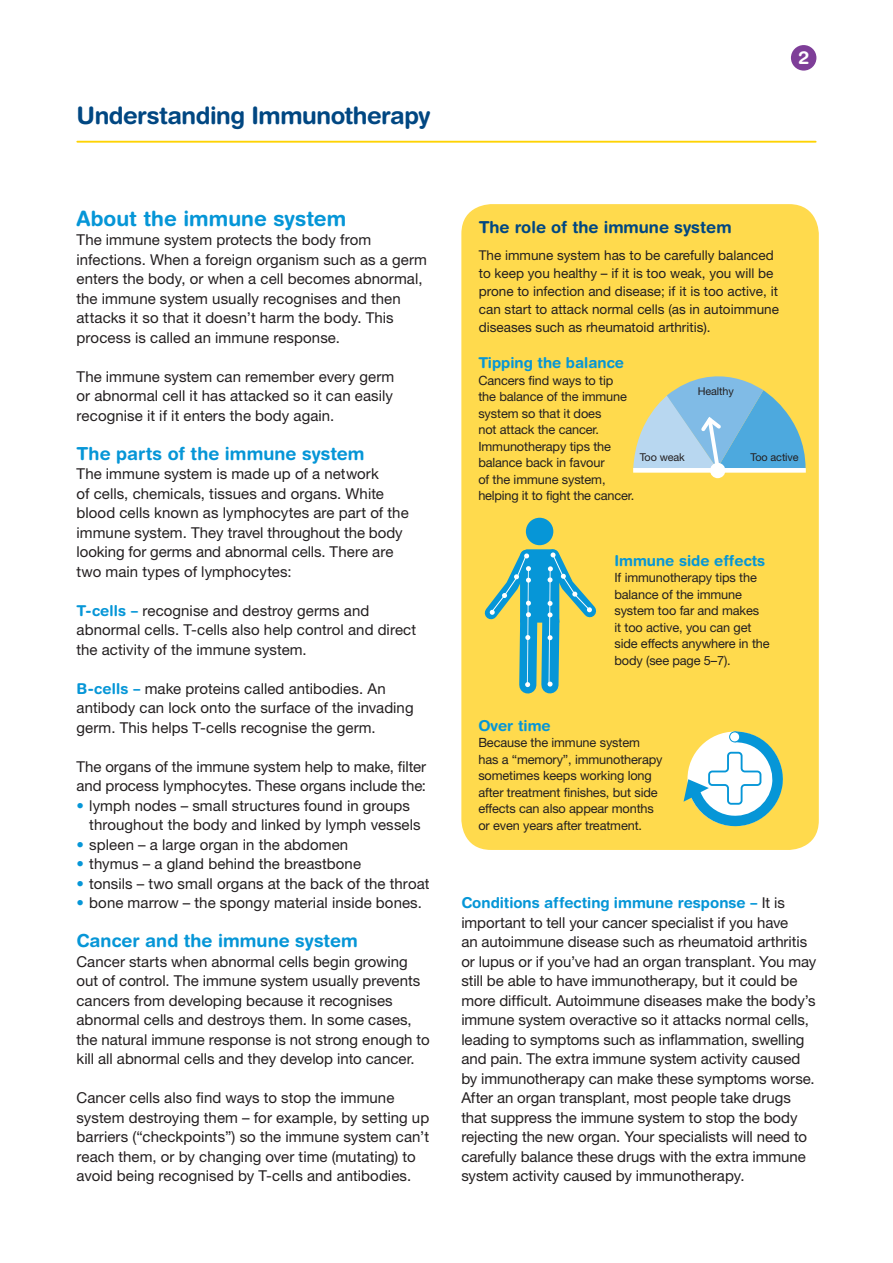
<style>
.page{position:relative;width:893px;height:1263px;background:#fff}
.page>*{position:absolute;margin:0;border:0;box-sizing:border-box;transform-origin:0 0}
.Small_A_Head__title{font:700 24px "Helvetica Rounded LT Std";letter-spacing:-.02em;color:#014782}
.B_Head{font:700 21px "Helvetica Rounded LT Std";color:#0696d7}
._3__Chead{font:700 18px "Helvetica Rounded LT Std";color:#0696d7}
.Subtitle{font:700 18px "Helvetica Rounded LT Std";color:#fff}
.Box_Head{font:700 16.5px "Helvetica Rounded LT Std";color:#014782}
.Body_Copy{font:15px/19.5px "Helvetica Neue LT Std";color:#231f20}
._5__Infographics_B_h{font:700 15px "Helvetica Rounded LT Std";color:#0696d7}
._5__Box_copy_BLACK_t{font:13.5px/18px "Helvetica Neue LT Std";color:#231f20}
._5__Infographic_body{font:12.75px/16.5px "Helvetica Neue LT Std";letter-spacing:-.01em;color:#231f20}
._5__Infographic_body-2{font:10.8px "Helvetica Neue LT Std";letter-spacing:-.01em;color:#231f20}
.s1{font-family:"Helvetica Rounded LT Std";font-weight:700;color:#0696d7}
.s2{color:#0696d7}
</style>
<div class="page">
<div style="left:461px;top:204px;width:358px;height:646px;background:#ffda4d;border-radius:30px"></div>
<hr style="left:77px;top:141px;width:739px;height:2px;background:#fed304">
<div style="left:791px;top:45px;width:25px;height:26px;background:#7e3e98;border-radius:50%"></div>
<svg style="left:684px;top:731px;width:99px;height:96px"></svg>
<div style="left:730px;top:732px;width:10px;height:10px;background:#fff;border-radius:50%"></div>
<div style="left:729px;top:731px;width:11px;height:11px;border:1px solid #0696d7;border-radius:50%"></div>
<div style="left:526px;top:518px;width:27px;height:27px;background:#0696d7;border-radius:50%"></div>
<svg style="left:484px;top:539px;width:112px;height:155px"></svg>
<svg style="left:633px;top:376px;width:172px;height:99px"></svg>
<div style="left:710px;top:463px;width:15px;height:15px;background:#fff;border-radius:50%"></div>
<p class="Small_A_Head__title" style="left:77px;top:101px;width:355px">Understanding Immunotherapy</p>
<p class="Subtitle" style="left:798px;top:47px;width:12px">2</p>
<p class="B_Head" style="left:77px;top:206px;width:271px">About the immune system</p>
<p class="Body_Copy" style="left:77px;top:230px;width:352px">The immune system protects the body from infections. When a foreign organism such as a germ enters the body, or when a cell becomes abnormal, the immune system usually recognises and then attacks it so that it doesn’t harm the body. This process is called an immune response.</p>
<p class="Body_Copy" style="left:77px;top:367px;width:319px;text-align:justify">The immune system can remember every germ or abnormal cell it has attacked so it can easily recognise it if it enters the body again.</p>
<p class="_3__Chead" style="left:77px;top:443px;width:289px">The parts of the immune system</p>
<p class="Body_Copy" style="left:77px;top:464px;width:334px">The immune system is made up of a network<br>of cells, chemicals, tissues and organs. White blood cells known as lymphocytes are part of the immune system. They travel throughout the body looking for germs and abnormal cells. There are two main types of lymphocytes:</p>
<p class="Body_Copy" style="left:77px;top:601px;width:341px"><span class="s1">T-cells –</span> recognise and destroy germs and abnormal cells. T-cells also help control and direct the activity of the immune system.</p>
<p class="Body_Copy" style="left:77px;top:679px;width:339px"><span class="s1">B-cells –</span> make proteins called antibodies. An antibody can lock onto the surface of the invading germ. This helps T-cells recognise the germ.</p>
<p class="Body_Copy" style="left:77px;top:757px;width:351px">The organs of the immune system help to make, filter and process lymphocytes. These organs include the:</p>
<p class="Body_Copy" style="left:89px;top:796px;width:333px;text-indent:-13px"><span class="s2">•</span> lymph nodes – small structures found in groups throughout the body and linked by lymph vessels</p>
<p class="Body_Copy" style="left:77px;top:835px;width:273px"><span class="s2">•</span> spleen – a large organ in the abdomen</p>
<p class="Body_Copy" style="left:77px;top:854px;width:286px"><span class="s2">•</span> thymus – a gland behind the breastbone</p>
<p class="Body_Copy" style="left:77px;top:874px;width:354px"><span class="s2">•</span> tonsils – two small organs at the back of the throat</p>
<p class="Body_Copy" style="left:77px;top:893px;width:347px"><span class="s2">•</span> bone marrow – the spongy material inside bones.</p>
<p class="_3__Chead" style="left:77px;top:930px;width:283px">Cancer and the immune system</p>
<p class="Body_Copy" style="left:77px;top:952px;width:355px">Cancer starts when abnormal cells begin growing out of control. The immune system usually prevents cancers from developing because it recognises abnormal cells and destroys them. In some cases, the natural immune response is not strong enough to kill all abnormal cells and they develop into cancer.</p>
<p class="Body_Copy" style="left:77px;top:1088px;width:354px">Cancer cells also find ways to stop the immune system destroying them – for example, by setting up barriers (“checkpoints”) so the immune system can’t reach them, or by changing over time (mutating) to avoid being recognised by T-cells and antibodies.</p>
<p class="Box_Head" style="left:479px;top:217px;width:254px">The role of the immune system</p>
<p class="_5__Box_copy_BLACK_t" style="left:479px;top:246px;width:302px">The immune system has to be carefully balanced to keep you healthy – if it is too weak, you will be prone to infection and disease; if it is too active, it can start to attack normal cells (as in autoimmune diseases such as rheumatoid arthritis).</p>
<p class="_5__Infographics_B_h" style="left:478px;top:354px;width:147px">Tipping the balance</p>
<p class="_5__Infographic_body" style="left:478px;top:372px;width:157px">Cancers find ways to tip the balance of the immune system so that it does<br>not attack the cancer.<br>Immunotherapy tips the balance back in favour<br>of the immune system, helping it to fight the cancer.</p>
<p class="_5__Infographic_body-2" style="left:698px;top:384px;width:37px">Healthy</p>
<p class="_5__Infographic_body-2" style="left:640px;top:450px;width:47px">Too weak</p>
<p class="_5__Infographic_body-2" style="left:751px;top:451px;width:50px">Too active</p>
<p class="_5__Infographics_B_h" style="left:614px;top:551px;width:152px">Immune side effects</p>
<p class="_5__Infographic_body" style="left:614px;top:569px;width:157px">If immunotherapy tips the balance of the immune system too far and makes<br>it too active, you can get side effects anywhere in the body (see page 5–7).</p>
<p class="_5__Infographics_B_h" style="left:478px;top:716px;width:74px">Over time</p>
<p class="_5__Infographic_body" style="left:478px;top:734px;width:186px">Because the immune system has a “memory”, immunotherapy sometimes keeps working long after treatment finishes, but side effects can also appear months or even years after treatment.</p>
<p class="Body_Copy" style="left:461px;top:893px;width:328px"><span class="s1">Conditions affecting immune response –</span> It is important to tell your cancer specialist if you have</p>
<p class="Body_Copy" style="left:461px;top:932px;width:356px">an autoimmune disease such as rheumatoid arthritis or lupus or if you’ve had an organ transplant. You may still be able to have immunotherapy, but it could be more difficult. Autoimmune diseases make the body’s immune system overactive so it attacks normal cells, leading to symptoms such as inflammation, swelling and pain. The extra immune system activity caused by immunotherapy can make these symptoms worse.<br>After an organ transplant, most people take drugs that suppress the immune system to stop the body rejecting the new organ. Your specialists will need to carefully balance these drugs with the extra immune system activity caused by immunotherapy.</p>
</div>
